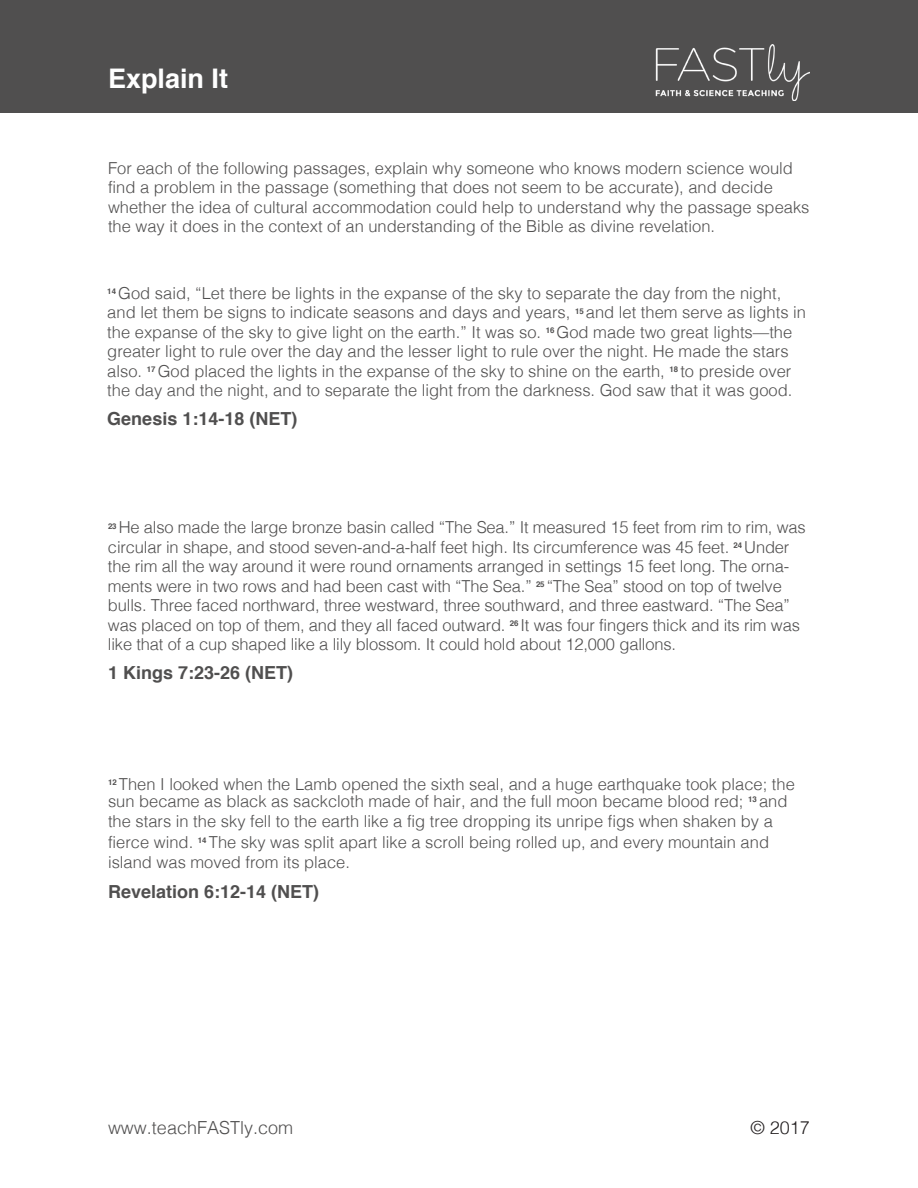
<style>
.page{position:relative;width:918px;height:1188px;background:#fff}
.page>*{position:absolute;margin:0;border:0;box-sizing:border-box;transform-origin:0 0}
.t1{font:700 27px "Helvetica";color:#fff}
.t2{font:700 18px "Helvetica";color:#504f4f}
.t3{font:300 18px "Helvetica";color:#504f4f}
.t4{font:300 18px "Helvetica";color:#231f20}
.t5{font:300 16.5px/19.5px "Helvetica";color:#504f4f}
</style>
<div class="page">
<div style="left:0;top:0;width:918px;height:112px;background:#504f4f"></div>
<img style="left:655px;top:45px;width:155px;height:56px">
<h1 class="t1" style="left:108px;top:57px;width:122px">Explain It</h1>
<p class="t5" style="left:108px;top:157px;width:703px">For each of the following passages, explain why someone who knows modern science would find a problem in the passage (something that does not seem to be accurate), and decide whether the idea of cultural accommodation could help to understand why the passage speaks the way it does in the context of an understanding of the Bible as divine revelation.</p>
<p class="t5" style="left:107px;top:282px;width:700px"><sup>14</sup> God said, “Let there be lights in the expanse of the sky to separate the day from the night, and let them be signs to indicate seasons and days and years, <sup>15</sup> and let them serve as lights in the expanse of the sky to give light on the earth.” It was so. <sup>16</sup> God made two great lights—the greater light to rule over the day and the lesser light to rule over the night. He made the stars also. <sup>17</sup> God placed the lights in the expanse of the sky to shine on the earth, <sup>18</sup> to preside over the day and the night, and to separate the light from the darkness. God saw that it was good.</p>
<p class="t2" style="left:107px;top:405px;width:192px">Genesis 1:14-18 (NET)</p>
<p class="t5" style="left:108px;top:516px;width:699px"><sup>23</sup> He also made the large bronze basin called “The Sea.” It measured 15 feet from rim to rim, was circular in shape, and stood seven-and-a-half feet high. Its circumference was 45 feet. <sup>24</sup> Under the rim all the way around it were round ornaments arranged in settings 15 feet long. The orna&shy;ments were in two rows and had been cast with “The Sea.” <sup>25</sup> “The Sea” stood on top of twelve bulls. Three faced northward, three westward, three southward, and three eastward. “The Sea” was placed on top of them, and they all faced outward. <sup>26</sup> It was four fingers thick and its rim was like that of a cup shaped like a lily blossom. It could hold about 12,000 gallons.</p>
<p class="t2" style="left:108px;top:658px;width:187px">1 Kings 7:23-26 (NET)</p>
<p class="t5" style="left:108px;top:774px;width:688px;line-height:17px"><sup>12</sup> Then I looked when the Lamb opened the sixth seal, and a huge earthquake took place; the sun became as black as sackcloth made of hair, and the full moon became blood red; <sup>13</sup> and</p>
<p class="t5" style="left:108px;top:810px;width:666px;line-height:20.7px">the stars in the sky fell to the earth like a fig tree dropping its unripe figs when shaken by a fierce wind. <sup>14</sup> The sky was split apart like a scroll being rolled up, and every mountain and island was moved from its place.</p>
<p class="t2" style="left:108px;top:877px;width:213px">Revelation 6:12-14 (NET)</p>
<p class="t3" style="left:108px;top:1112px;width:187px">www.teachFASTly.com</p>
<p class="t4" style="left:751px;top:1112px;width:61px">© 2017</p>
</div>
